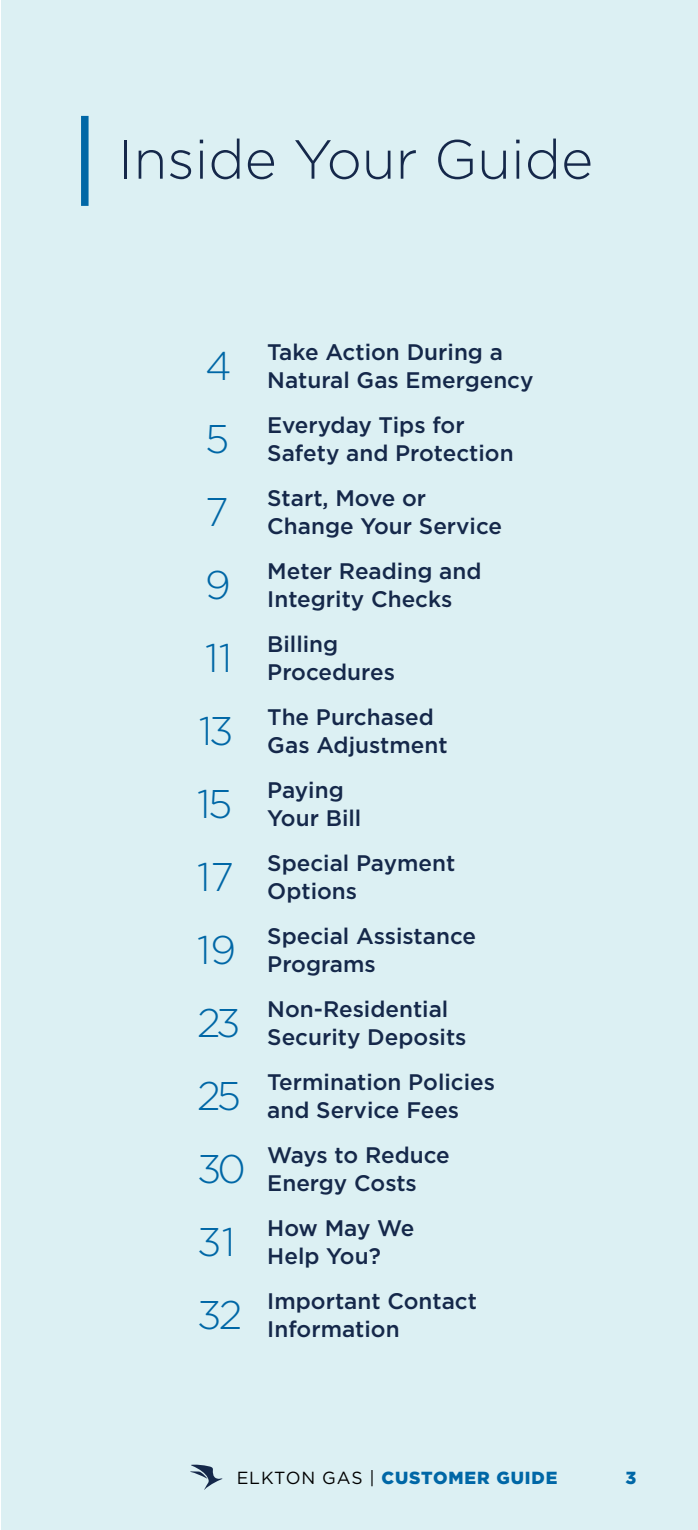
<style>
.page{position:relative;width:698px;height:1530px;background:#fff}
.page>*{position:absolute;margin:0;border:0;box-sizing:border-box;transform-origin:0 0}
.t1{font:300 55px "Gotham";color:#15284a}
.TofC{font:300 40px "Gotham";letter-spacing:-.07em;color:#0067a6}
.TofC-2{font:500 22.5px/27.5px "Gotham";color:#15284a}
.t2{font:900 17.5px "Gotham";letter-spacing:.05em;color:#0067a6}
.s1{font-weight:400;color:#000}
</style>
<div class="page">
<div style="left:1px;top:0;width:697px;height:1530px;background:#dcf0f3"></div>
<svg style="left:190px;top:1465px;width:33px;height:25px"></svg>
<div style="left:81px;top:116px;width:8px;height:90px;background:#0067a6"></div>
<h1 class="t1" style="left:118px;top:129px;width:476px">Inside Your Guide</h1>
<p class="TofC" style="left:205px;top:344px;width:28px">4</p>
<p class="TofC-2" style="left:267px;top:338px;width:267px">Take Action During a<br>Natural Gas Emergency</p>
<p class="TofC" style="left:205px;top:417px;width:26px">5</p>
<p class="TofC-2" style="left:267px;top:411px;width:248px">Everyday Tips for<br>Safety and Protection</p>
<p class="TofC" style="left:205px;top:490px;width:25px">7</p>
<p class="TofC-2" style="left:267px;top:484px;width:236px">Start, Move or<br>Change Your Service</p>
<p class="TofC" style="left:205px;top:563px;width:27px">9</p>
<p class="TofC-2" style="left:267px;top:557px;width:215px">Meter Reading and<br>Integrity Checks</p>
<p class="TofC" style="left:205px;top:636px;width:28px">11</p>
<p class="TofC-2" style="left:267px;top:630px;width:129px">Billing<br>Procedures</p>
<p class="TofC" style="left:199px;top:709px;width:36px">13</p>
<p class="TofC-2" style="left:267px;top:703px;width:182px">The Purchased<br>Gas Adjustment</p>
<p class="TofC" style="left:197px;top:782px;width:37px">15</p>
<p class="TofC-2" style="left:267px;top:776px;width:95px">Paying<br>Your Bill</p>
<p class="TofC" style="left:197px;top:855px;width:38px">17</p>
<p class="TofC-2" style="left:267px;top:849px;width:189px">Special Payment<br>Options</p>
<p class="TofC" style="left:197px;top:928px;width:41px">19</p>
<p class="TofC-2" style="left:267px;top:922px;width:210px">Special Assistance<br>Programs</p>
<p class="TofC" style="left:197px;top:1001px;width:45px">23</p>
<p class="TofC-2" style="left:267px;top:995px;width:201px">Non-Residential<br>Security Deposits</p>
<p class="TofC" style="left:197px;top:1074px;width:45px">25</p>
<p class="TofC-2" style="left:267px;top:1068px;width:229px">Termination Policies and Service Fees</p>
<p class="TofC" style="left:197px;top:1147px;width:50px">30</p>
<p class="TofC-2" style="left:267px;top:1141px;width:184px">Ways to Reduce<br>Energy Costs</p>
<p class="TofC" style="left:197px;top:1220px;width:39px">31</p>
<p class="TofC-2" style="left:267px;top:1214px;width:149px">How May We<br>Help You?</p>
<p class="TofC" style="left:197px;top:1293px;width:46px">32</p>
<p class="TofC-2" style="left:267px;top:1287px;width:211px">Important Contact<br>Information</p>
<p class="t2" style="left:237px;top:1466px;width:322px"><span class="s1">ELKTON GAS |</span> CUSTOMER GUIDE</p>
<p class="t2" style="left:625px;top:1466px;width:12px">3</p>
</div>
